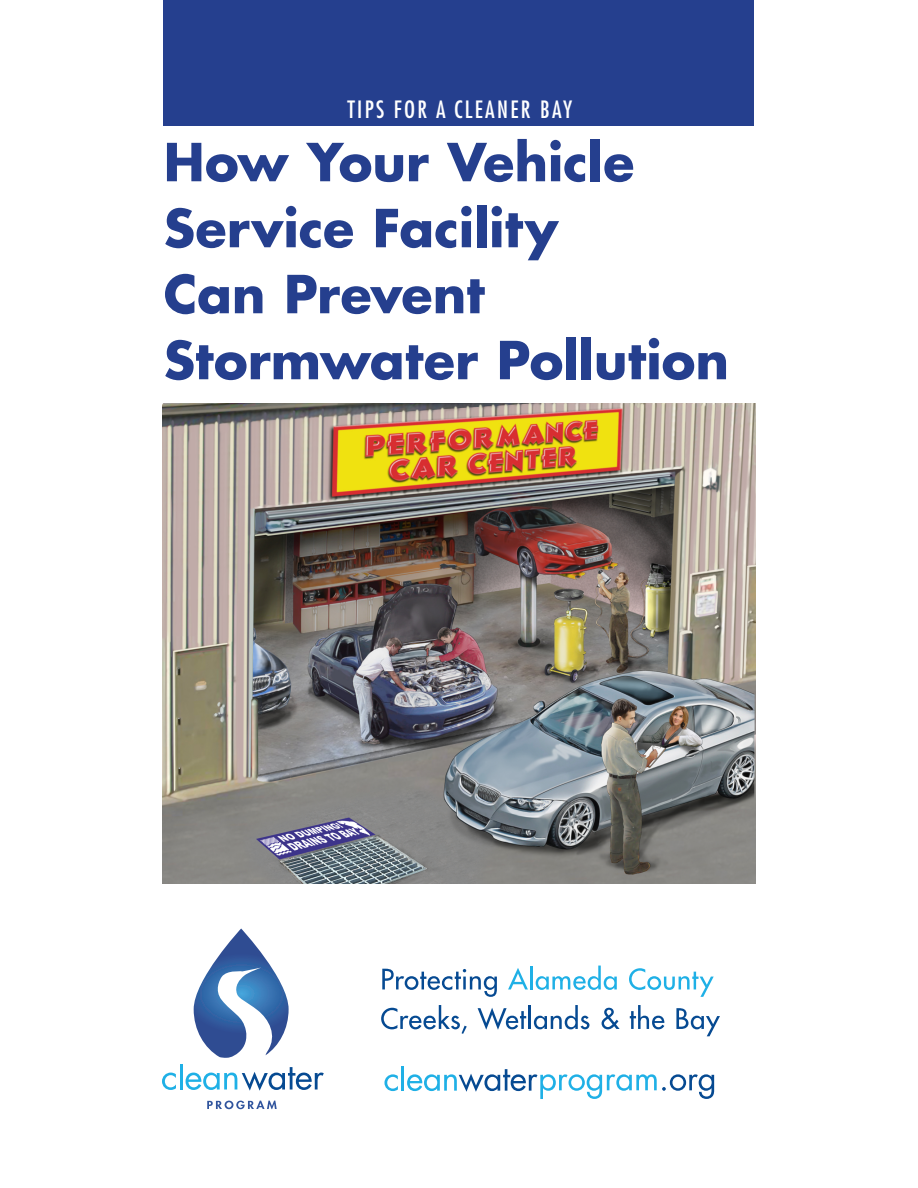
<style>
.page{position:relative;width:918px;height:1188px;background:#fff}
.page>*{position:absolute;margin:0;border:0;box-sizing:border-box;transform-origin:0 0}
._2_main_headline{font:700 51px/66px "Futura LT Pro";color:#253f8e}
.t1{font:500 condensed 23.25px "Futura LT Pro";letter-spacing:.1em;color:#fff}
.t2{font:500 condensed 20.25px "Futura LT Pro";letter-spacing:.1em;color:#fff}
</style>
<div class="page">
<img style="left:162px;top:404px;width:594px;height:480px">
<div style="left:164px;top:0;width:590px;height:126px;background:#253f8e"></div>
<svg style="left:194px;top:928px;width:95px;height:130px"></svg>
<svg style="left:162px;top:1073px;width:14px;height:17px"></svg>
<hr style="left:180px;top:1064px;width:2px;height:26px;background:#1fb0e6">
<svg style="left:186px;top:1067px;width:138px;height:24px"></svg>
<svg style="left:207px;top:1101px;width:70px;height:8px"></svg>
<svg style="left:382px;top:969px;width:115px;height:28px"></svg>
<svg style="left:508px;top:968px;width:20px;height:21px"></svg>
<hr style="left:530px;top:966px;width:3px;height:23px;background:#1fb0e6">
<svg style="left:536px;top:966px;width:81px;height:24px"></svg>
<svg style="left:629px;top:968px;width:85px;height:29px"></svg>
<svg style="left:381px;top:1005px;width:86px;height:29px"></svg>
<svg style="left:478px;top:1008px;width:48px;height:22px"></svg>
<hr style="left:528px;top:1005px;width:3px;height:24px;background:#064a92">
<svg style="left:534px;top:1005px;width:55px;height:24px"></svg>
<svg style="left:602px;top:1008px;width:18px;height:21px"></svg>
<svg style="left:630px;top:1005px;width:34px;height:24px"></svg>
<svg style="left:676px;top:1008px;width:44px;height:28px"></svg>
<svg style="left:385px;top:1074px;width:13px;height:17px"></svg>
<hr style="left:401px;top:1066px;width:3px;height:25px;background:#1fb0e6">
<svg style="left:407px;top:1069px;width:307px;height:30px"></svg>
<p class="t2" style="left:362px;top:94px;width:197px">TIPS FOR A CLEANER BAY</p>
<p class="t1" style="left:347px;top:93px;width:226px">TIPS FOR A CLEANER BAY</p>
<p class="_2_main_headline" style="left:164px;top:127px;width:472px">How Your Vehicle</p>
<p class="_2_main_headline" style="left:164px;top:193px;width:567px">Service Facility<br>Can Prevent<br>Stormwater Pollution</p>
</div>
